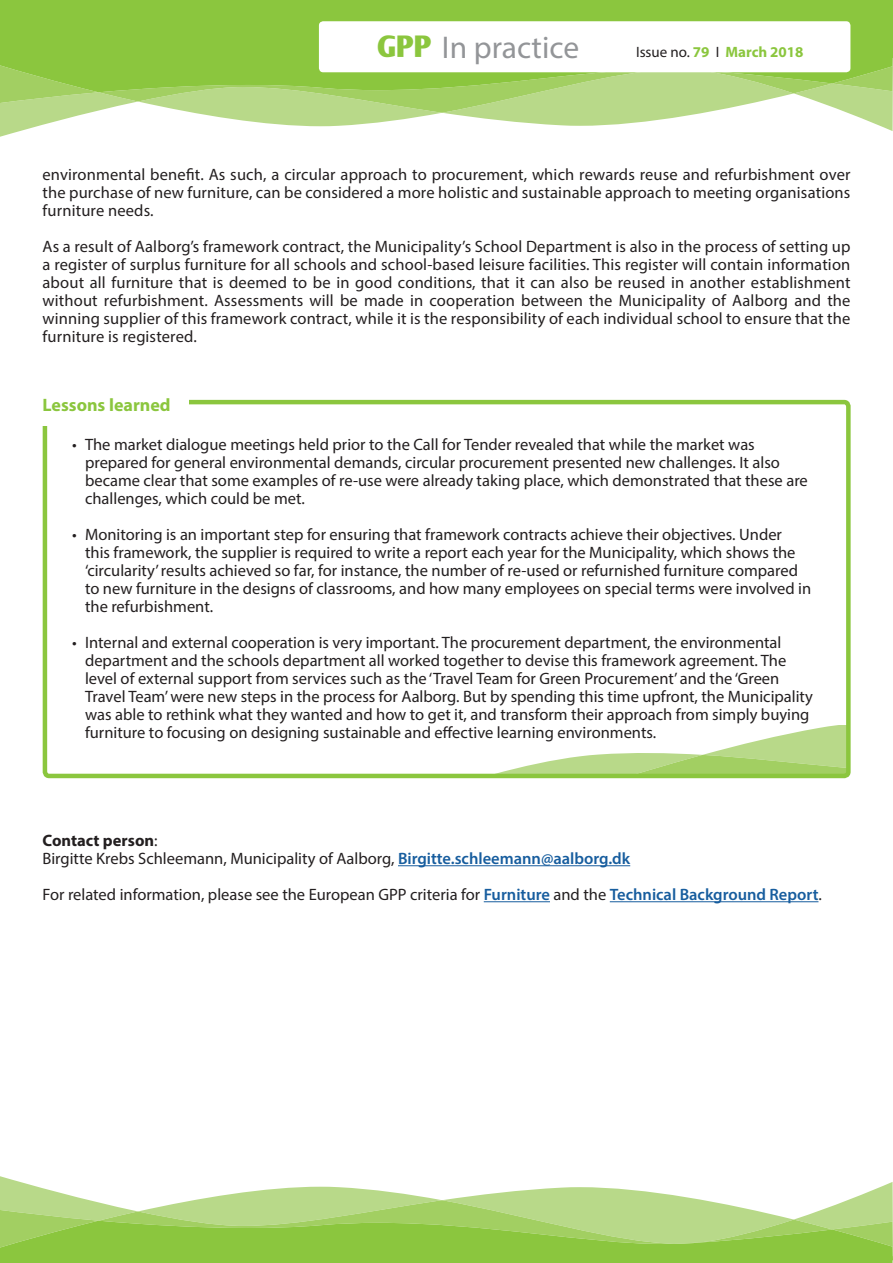
<style>
.page{position:relative;width:893px;height:1263px;background:#fff}
.page>*{position:absolute;margin:0;border:0;box-sizing:border-box;transform-origin:0 0}
.t1{font:31.5px "Myriad Pro";color:#939598}
.t2{font:700 18px "Myriad Pro";color:#8bc63e}
.t3{font:16.5px/18px "Myriad Pro";color:#231f20}
.t4{font:700 16.5px "Myriad Pro";color:#231f20}
.t5{font:700 15px "Myriad Pro";color:#8bc63e}
.s1{font-family:"Oli Jo";font-weight:700;font-size:30px;color:#8bc63e}
.s2{font-weight:400;color:#231f20}
.s3{font-weight:400}
.s4{font-weight:600;color:#175d9e}
</style>
<div class="page">
<svg style="left:0;top:113px;width:88px;height:24px"></svg>
<svg style="left:195px;top:113px;width:698px;height:18px"></svg>
<svg style="left:0;top:58px;width:893px;height:55px;background:#a9d36f"></svg>
<div style="left:0;top:0;width:893px;height:58px;background:#8bc63e"></div>
<div style="left:319px;top:21px;width:531px;height:51px;background:#fff;border-radius:4px"></div>
<svg style="left:0;top:1176px;width:88px;height:24px"></svg>
<svg style="left:195px;top:1182px;width:698px;height:18px"></svg>
<svg style="left:0;top:1200px;width:893px;height:63px;background:#a1cf62"></svg>
<svg style="left:498px;top:725px;width:348px;height:48px"></svg>
<div style="left:43px;top:400px;width:808px;height:378px;border:4px solid #8bc63e;border-radius:4px"></div>
<div style="left:43px;top:398px;width:146px;height:28px;background:#fff"></div>
<hr style="left:398px;top:865px;width:232px;height:1px;background:#175d9e">
<hr style="left:484px;top:901px;width:66px;height:1px;background:#175d9e">
<hr style="left:610px;top:901px;width:208px;height:1px;background:#175d9e">
<h1 class="t1" style="left:377px;top:28px;width:203px"><span class="s1">GPP</span> In practice</h1>
<p class="t5" style="left:636px;top:42px;width:169px"><span class="s2">Issue no.</span> 79 <span class="s2">I</span> March 2018</p>
<p class="t3" style="left:43px;top:165px;width:809px;text-align:justify">environmental benefit. As such, a circular approach to procurement, which rewards reuse and refurbishment over the purchase of new furniture, can be considered a more holistic and sustainable approach to meeting organisations furniture needs.</p>
<p class="t3" style="left:43px;top:237px;width:809px;text-align:justify">As a result of Aalborg’s framework contract, the Municipality’s School Department is also in the process of setting up a register of surplus furniture for all schools and school-based leisure facilities. This register will contain information about all furniture that is deemed to be in good conditions, that it can also be reused in another establishment without refurbishment. Assessments will be made in cooperation between the Municipality of Aalborg and the winning supplier of this framework contract, while it is the responsibility of each individual school to ensure that the furniture is registered.</p>
<p class="t2" style="left:43px;top:393px;width:130px">Lessons learned</p>
<p class="t3" style="left:85px;top:435px;width:724px;text-indent:-13px">• The market dialogue meetings held prior to the Call for Tender revealed that while the market was prepared for general environmental demands, circular procurement presented new challenges. It also became clear that some examples of re-use were already taking place, which demonstrated that these are challenges, which could be met.</p>
<p class="t3" style="left:85px;top:525px;width:728px;text-indent:-13px">• Monitoring is an important step for ensuring that framework contracts achieve their objectives. Under<br>this framework, the supplier is required to write a report each year for the Municipality, which shows the ‘circularity’ results achieved so far, for instance, the number of re-used or refurnished furniture compared to new furniture in the designs of classrooms, and how many employees on special terms were involved in the refurbishment.</p>
<p class="t3" style="left:85px;top:633px;width:729px;text-indent:-13px">• Internal and external cooperation is very important. The procurement department, the environmental department and the schools department all worked together to devise this framework agreement. The level of external support from services such as the ‘Travel Team for Green Procurement’ and the ‘Green Travel Team’ were new steps in the process for Aalborg. But by spending this time upfront, the Municipality was able to rethink what they wanted and how to get it, and transform their approach from simply buying furniture to focusing on designing sustainable and effective learning environments.</p>
<p class="t4" style="left:43px;top:830px;width:117px">Contact person<span class="s3">:</span></p>
<p class="t3" style="left:43px;top:849px;width:589px">Birgitte Krebs Schleemann, Municipality of Aalborg, <span class="s4">Birgitte.schleemann@aalborg.dk</span></p>
<p class="t3" style="left:43px;top:885px;width:781px">For related information, please see the European GPP criteria for <span class="s4">Furniture</span> and the <span class="s4">Technical Background Report</span>.</p>
</div>
